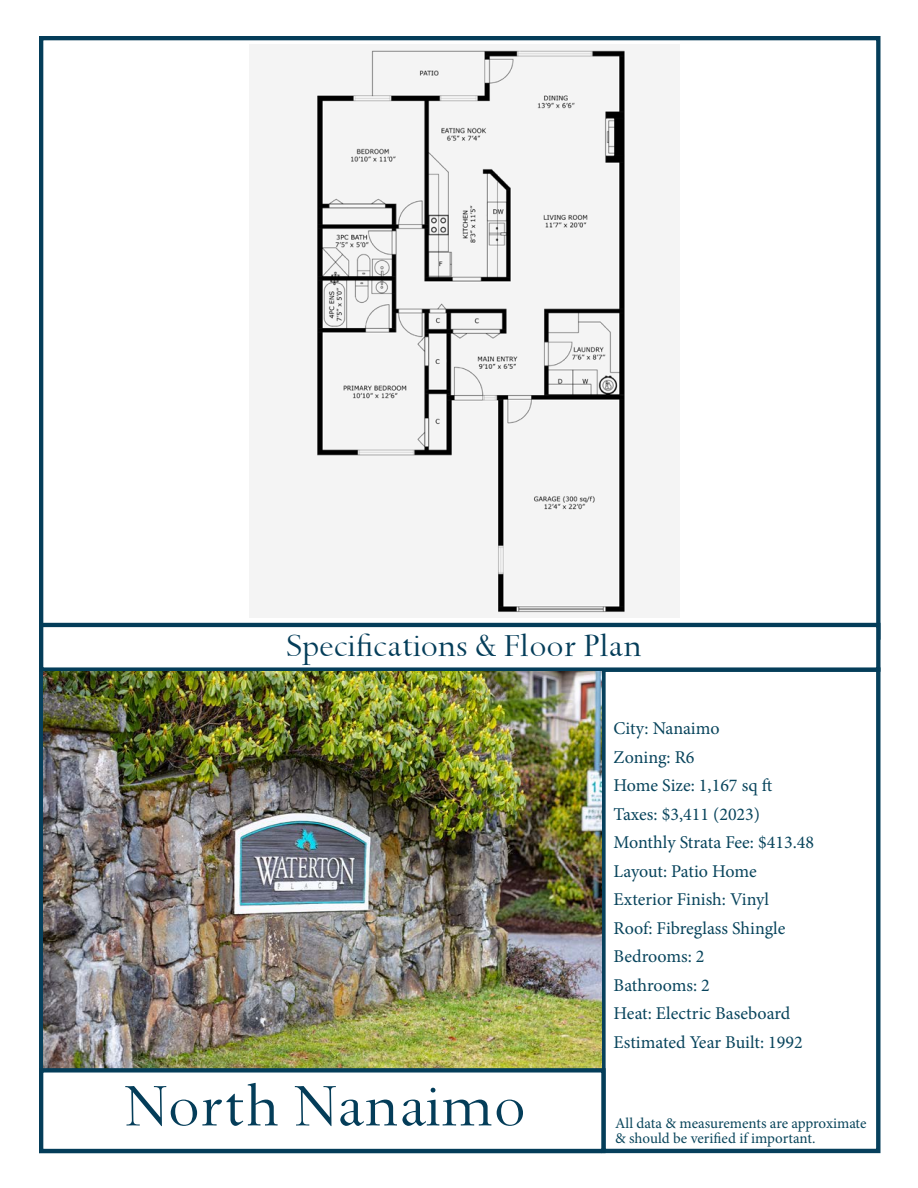
<style>
.page{position:relative;width:918px;height:1188px;background:#fff}
.page>*{position:absolute;margin:0;border:0;box-sizing:border-box;transform-origin:0 0}
.t1{font:67.05px "Spectrum";color:#043d59}
.t2{font:36px "Spectrum";color:#043d59}
.t3{font:18px "Minion Pro";color:#08445c}
.t4{font:15px "Minion Pro";letter-spacing:-.005em;color:#09455b}
</style>
<div class="page">
<div style="left:39px;top:36px;width:842px;height:604px;background:#fff;border:4px solid #043d59"></div>
<div style="left:601px;top:667px;width:280px;height:486px;background:#fff;border:4px solid #07405c"></div>
<div style="left:39px;top:623px;width:842px;height:49px;background:#fff;border:4px solid #043d59"></div>
<img style="left:43px;top:672px;width:559px;height:396px">
<div style="left:39px;top:1068px;width:567px;height:85px;background:#fff;border:4px solid #043d59"></div>
<img style="left:250px;top:44px;width:429px;height:573px">
<p class="t2" style="left:286px;top:623px;width:357px">Specifications &amp; Floor Plan</p>
<p class="t1" style="left:124px;top:1064px;width:403px">North Nanaimo</p>
<p class="t3" style="left:614px;top:716px;width:107px">City: Nanaimo</p>
<p class="t3" style="left:614px;top:745px;width:82px">Zoning: R6</p>
<p class="t3" style="left:614px;top:773px;width:160px">Home Size: 1,167 sq ft</p>
<p class="t3" style="left:614px;top:802px;width:148px">Taxes: $3,411 (2023)</p>
<p class="t3" style="left:614px;top:830px;width:202px">Monthly Strata Fee: $413.48</p>
<p class="t3" style="left:614px;top:859px;width:145px">Layout: Patio Home</p>
<p class="t3" style="left:614px;top:887px;width:157px">Exterior Finish: Vinyl</p>
<p class="t3" style="left:614px;top:916px;width:173px">Roof: Fibreglass Shingle</p>
<p class="t3" style="left:614px;top:944px;width:92px">Bedrooms: 2</p>
<p class="t3" style="left:614px;top:973px;width:98px">Bathrooms: 2</p>
<p class="t3" style="left:614px;top:1001px;width:178px">Heat: Electric Baseboard</p>
<p class="t3" style="left:614px;top:1030px;width:191px">Estimated Year Built: 1992</p>
<p class="t4" style="left:615px;top:1113px;width:253px">All data &amp; measurements are approximate</p>
<p class="t4" style="left:615px;top:1128px;width:202px">&amp; should be verified if important.</p>
</div>
